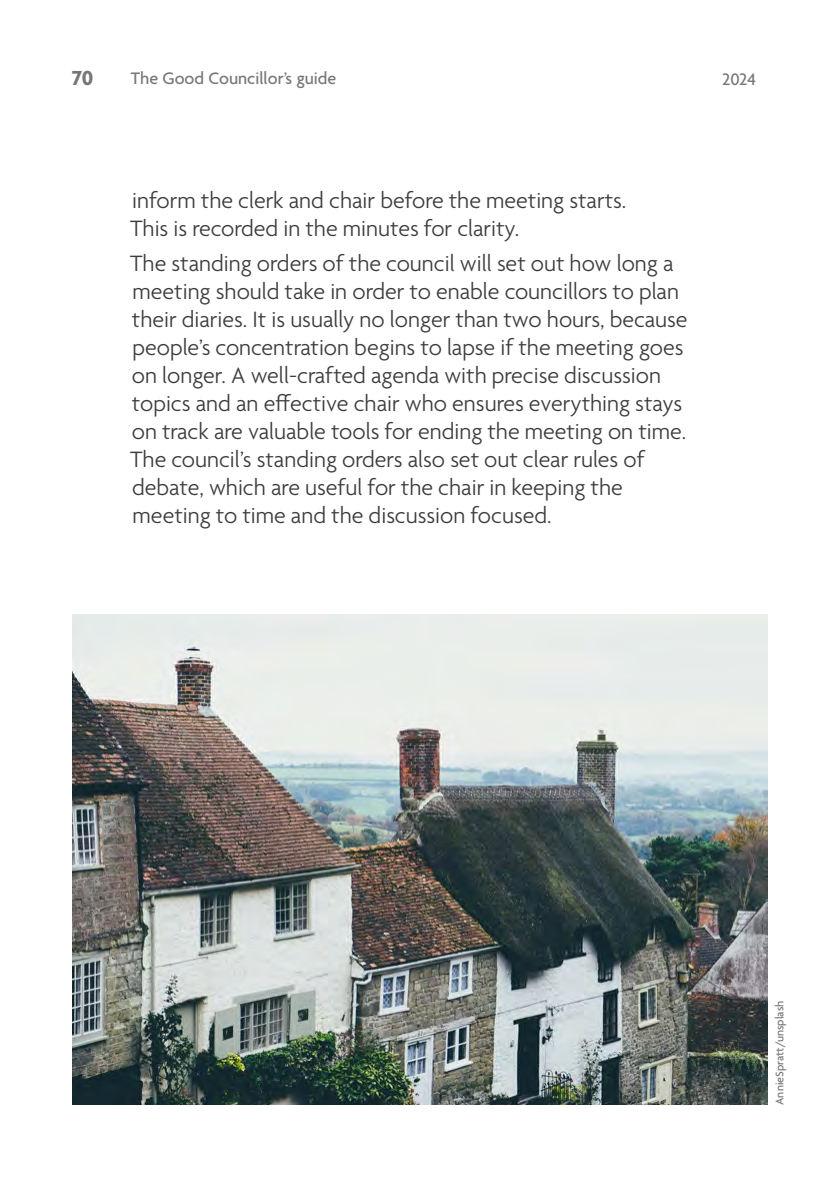
<style>
.page{position:relative;width:840px;height:1191px;background:#fff}
.page>*{position:absolute;margin:0;border:0;box-sizing:border-box;transform-origin:0 0}
.Body{font:300 24px/28px "Agenda";color:#3c3c3b}
.t1{font:700 22px "Agenda";color:#77777a}
.t2{font:500 18px "Agenda";color:#77777a}
.Image_credit{font:500 12px "Agenda";color:#77777a}
</style>
<div class="page">
<img style="left:72px;top:614px;width:695px;height:490px">
<p class="t1" style="left:72px;top:66px;width:23px">70</p>
<p class="t2" style="left:131px;top:68px;width:207px">The Good Councillor’s guide</p>
<p class="t2" style="left:721px;top:69px;width:35px">2024</p>
<p class="Body" style="left:130px;top:188px;width:497px">inform the clerk and chair before the meeting starts.<br>This is recorded in the minutes for clarity.</p>
<p class="Body" style="left:130px;top:251px;width:558px">The standing orders of the council will set out how long a meeting should take in order to enable councillors to plan their diaries. It is usually no longer than two hours, because people’s concentration begins to lapse if the meeting goes on longer. A well-crafted agenda with precise discussion topics and an effective chair who ensures everything stays on track are valuable tools for ending the meeting on time.<br>The council’s standing orders also set out clear rules of debate, which are useful for the chair in keeping the meeting to time and the discussion focused.</p>
<p class="Image_credit" style="left:772px;top:1105px;width:106px;rotate:-90deg">AnnieSpratt/unsplash</p>
</div>
